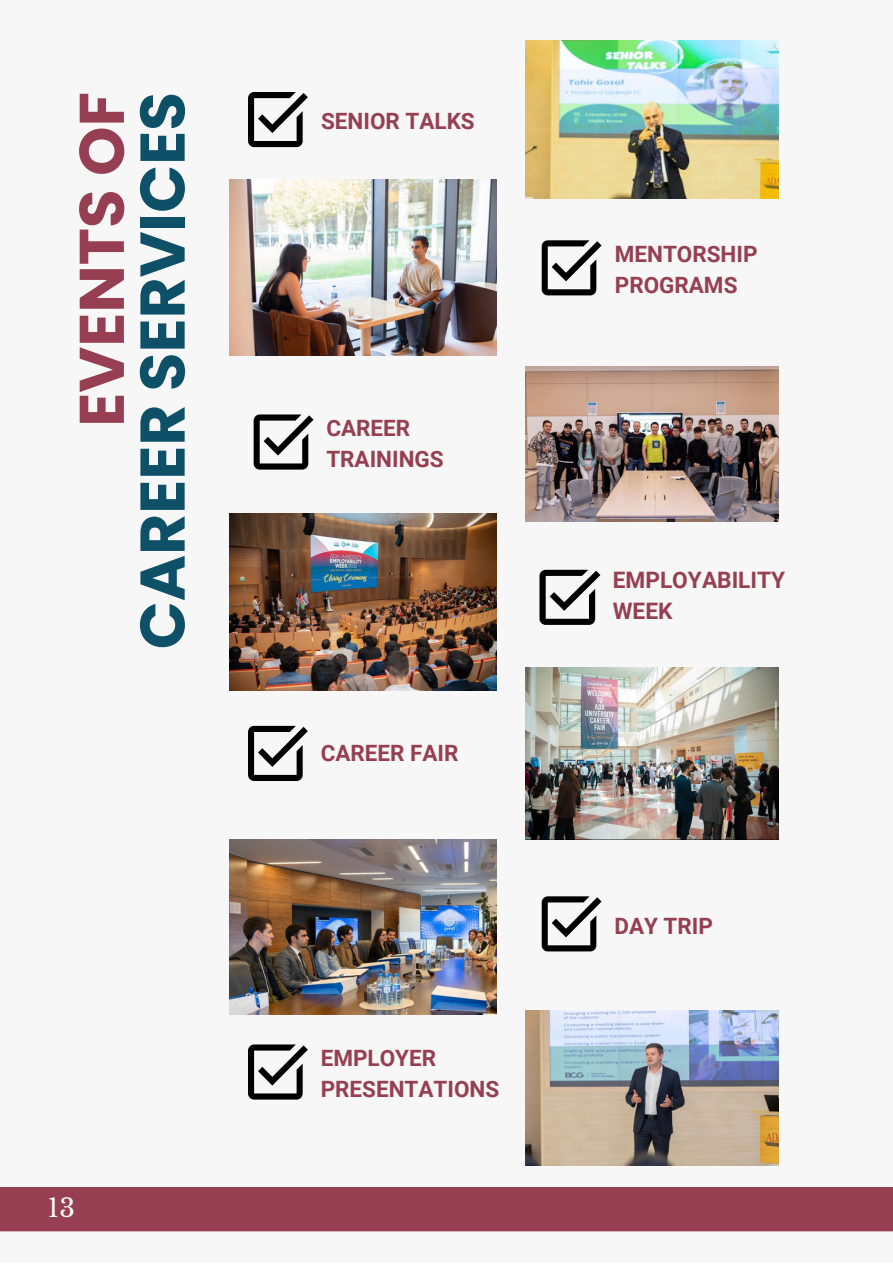
<style>
.page{position:relative;width:893px;height:1264px;background:#fff}
.page>*{position:absolute;margin:0;border:0;box-sizing:border-box;transform-origin:0 0}
.t1{font:700 63px "Poppins";color:#0d5068}
.t2{font:700 63px "Poppins";color:#963f52}
.t3{font:25.05px "Libre Baskerville";color:#fff}
.t4{font:700 22.65px "Roboto";color:#963f52}
.t5{font:700 22.5px/31.5px "Roboto";color:#963f52}
</style>
<div class="page">
<div style="left:0;top:0;width:892px;height:1262px;background:#f7f7f7"></div>
<div style="left:0;top:1187px;width:892px;height:44px;background:#963f52"></div>
<svg style="left:248px;top:92px;width:60px;height:55px"></svg>
<svg style="left:541px;top:896px;width:60px;height:55px"></svg>
<svg style="left:541px;top:240px;width:60px;height:55px"></svg>
<svg style="left:248px;top:1044px;width:60px;height:55px"></svg>
<svg style="left:253px;top:414px;width:60px;height:55px"></svg>
<svg style="left:539px;top:570px;width:61px;height:55px"></svg>
<svg style="left:248px;top:726px;width:60px;height:55px"></svg>
<img style="left:525px;top:366px;width:253px;height:155px">
<img style="left:525px;top:1010px;width:253px;height:155px">
<img style="left:525px;top:41px;width:253px;height:157px">
<img style="left:229px;top:839px;width:267px;height:175px">
<img style="left:525px;top:667px;width:253px;height:172px">
<img style="left:229px;top:514px;width:267px;height:176px">
<img style="left:229px;top:179px;width:267px;height:177px">
<p class="t2" style="left:58px;top:427px;width:336px;rotate:-90deg">EVENTS OF</p>
<p class="t1" style="left:118px;top:649px;width:558px;rotate:-90deg">CAREER SERVICES</p>
<p class="t3" style="left:48px;top:1192px;width:29px">13</p>
<p class="t5" style="left:321px;top:106px;width:155px">SENIOR TALKS</p>
<p class="t5" style="left:326px;top:412px;width:85px">CAREER</p>
<p class="t5" style="left:326px;top:444px;width:119px">TRAININGS</p>
<p class="t5" style="left:321px;top:737px;width:139px">CAREER FAIR</p>
<p class="t5" style="left:321px;top:1042px;width:180px">EMPLOYER<br>PRESENTATIONS</p>
<p class="t5" style="left:614px;top:238px;width:144px">MENTORSHIP<br>PROGRAMS</p>
<p class="t4" style="left:612px;top:566px;width:174px">EMPLOYABILITY</p>
<p class="t4" style="left:612px;top:598px;width:61px">WEEK</p>
<p class="t5" style="left:614px;top:910px;width:100px">DAY TRIP</p>
</div>
